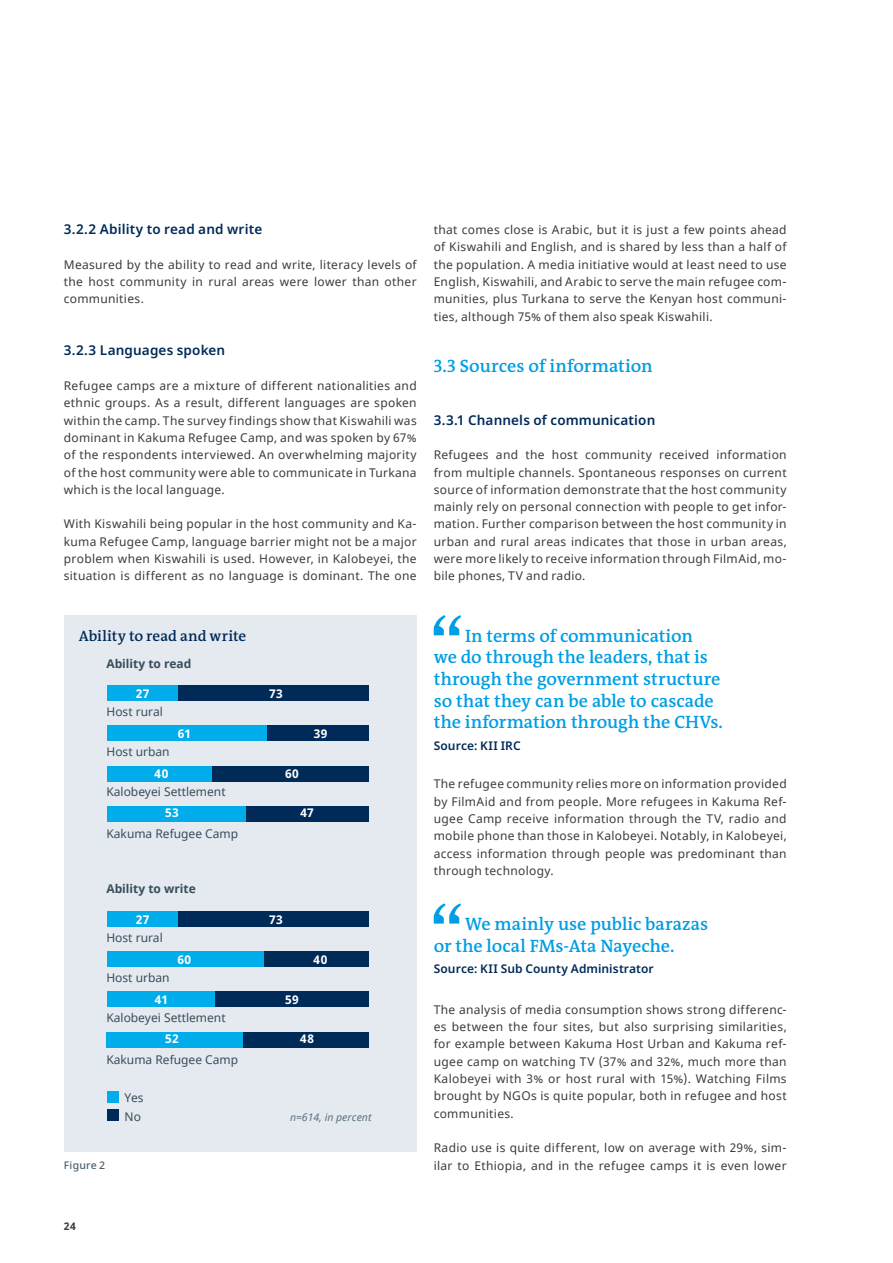
<style>
.page{position:relative;width:893px;height:1263px;background:#fff}
.page>*{position:absolute;margin:0;border:0;box-sizing:border-box;transform-origin:0 0}
.DWA_CD2018_Zitat_Hel{font:600 18px/21.6px "DW The Antiqua B W6";color:#009ee3}
.DWA_CD2018_Headline{font:600 18px "DW The Antiqua B W6";color:#009ee3}
.DWA_CD2018_Figures_H{font:600 15px "DW The Antiqua B W6";letter-spacing:.005em;color:#002a58}
.DWA_CD2018_FT_Zwisch{font:600 13.5px "Noto Sans";letter-spacing:.01em;color:#002a58}
.DWA_CD2018_Fließtext{font:12px/17.4px "Noto Sans";letter-spacing:.025em;color:#3b3b3a;text-align:justify}
.t1{font:12px/18.5px "Noto Sans";color:#384d5c}
.DWA_CD2018_Zitat_Hel-2{font:600 12px "Noto Sans";letter-spacing:.005em;color:#002a58}
.t2{font:700 12px "Noto Sans";letter-spacing:.035em;color:#fff}
.t3{font:700 12px "Noto Sans";color:#384d5c}
.t4{font:italic 10.5px "Noto Sans";color:#5a6f7f}
.Figure{font:500 10.5px "Noto Sans";letter-spacing:.02em;color:#495f6e}
.t5{font:700 10.5px "Noto Sans";color:#3b3b3a}
</style>
<div class="page">
<svg style="left:434px;top:615px;width:27px;height:20px"></svg>
<svg style="left:434px;top:903px;width:27px;height:20px"></svg>
<div style="left:64px;top:615px;width:353px;height:536px;background:#e4eaef"></div>
<div style="left:178px;top:685px;width:190px;height:16px;background:#002a58"></div>
<div style="left:266px;top:726px;width:102px;height:15px;background:#002a58"></div>
<div style="left:212px;top:766px;width:156px;height:15px;background:#002a58"></div>
<div style="left:246px;top:806px;width:122px;height:15px;background:#002a58"></div>
<div style="left:107px;top:685px;width:71px;height:16px;background:#00ace9"></div>
<div style="left:107px;top:726px;width:159px;height:15px;background:#00ace9"></div>
<div style="left:107px;top:766px;width:105px;height:15px;background:#00ace9"></div>
<div style="left:107px;top:806px;width:139px;height:15px;background:#00ace9"></div>
<div style="left:178px;top:911px;width:190px;height:15px;background:#002a58"></div>
<div style="left:264px;top:952px;width:104px;height:15px;background:#002a58"></div>
<div style="left:214px;top:992px;width:154px;height:15px;background:#002a58"></div>
<div style="left:243px;top:1032px;width:125px;height:15px;background:#002a58"></div>
<div style="left:107px;top:911px;width:71px;height:15px;background:#00ace9"></div>
<div style="left:107px;top:952px;width:157px;height:15px;background:#00ace9"></div>
<div style="left:107px;top:992px;width:107px;height:15px;background:#00ace9"></div>
<div style="left:107px;top:1032px;width:136px;height:15px;background:#00ace9"></div>
<div style="left:108px;top:1091px;width:11px;height:11px;background:#00ace9"></div>
<div style="left:108px;top:1110px;width:11px;height:11px;background:#002a58"></div>
<p class="DWA_CD2018_FT_Zwisch" style="left:64px;top:219px;width:200px">3.2.2 Ability to read and write</p>
<p class="DWA_CD2018_Fließtext" style="left:64px;top:256px;width:354px">Measured by the ability to read and write, literacy levels of the host community in rural areas were lower than other communities.</p>
<p class="DWA_CD2018_FT_Zwisch" style="left:64px;top:341px;width:163px">3.2.3 Languages spoken</p>
<p class="DWA_CD2018_Fließtext" style="left:64px;top:377px;width:354px">Refugee camps are a mixture of different nationalities and ethnic groups. As a result, different languages are spoken within the camp. The survey findings show that Kiswahili was dominant in Kakuma Refugee Camp, and was spoken by 67% of the respondents interviewed. An overwhelming majority of the host community were able to communicate in Turkana which is the local language.</p>
<p class="DWA_CD2018_Fließtext" style="left:64px;top:516px;width:354px">With Kiswahili being popular in the host community and Ka&shy;kuma Refugee Camp, language barrier might not be a major problem when Kiswahili is used. However, in Kalobeyei, the situation is different as no language is dominant. The one</p>
<p class="DWA_CD2018_Fließtext" style="left:434px;top:221px;width:354px">that comes close is Arabic, but it is just a few points ahead of Kiswahili and English, and is shared by less than a half of the population. A media initiative would at least need to use English, Kiswahili, and Arabic to serve the main refugee com&shy;munities, plus Turkana to serve the Kenyan host communi&shy;ties, although 75% of them also speak Kiswahili.</p>
<p class="DWA_CD2018_Headline" style="left:434px;top:354px;width:220px">3.3 Sources of information</p>
<p class="DWA_CD2018_FT_Zwisch" style="left:434px;top:410px;width:223px">3.3.1 Channels of communication</p>
<p class="DWA_CD2018_Fließtext" style="left:434px;top:446px;width:354px">Refugees and the host community received information from multiple channels. Spontaneous responses on current source of information demonstrate that the host community mainly rely on personal connection with people to get infor&shy;mation. Further comparison between the host community in urban and rural areas indicates that those in urban areas, were more likely to receive information through FilmAid, mo&shy;bile phones, TV and radio.</p>
<p class="DWA_CD2018_Figures_H" style="left:79px;top:626px;width:169px">Ability to read and write</p>
<p class="t3" style="left:106px;top:655px;width:87px">Ability to read</p>
<p class="t2" style="left:136px;top:685px;width:15px">27</p>
<p class="t2" style="left:269px;top:685px;width:15px">73</p>
<p class="t1" style="left:106px;top:702px;width:58px">Host rural</p>
<p class="t1" style="left:106px;top:743px;width:65px">Host urban</p>
<p class="t2" style="left:178px;top:725px;width:15px">61</p>
<p class="t2" style="left:314px;top:725px;width:15px">39</p>
<p class="t2" style="left:155px;top:765px;width:15px">40</p>
<p class="t2" style="left:285px;top:765px;width:15px">60</p>
<p class="t2" style="left:165px;top:804px;width:15px">53</p>
<p class="t2" style="left:300px;top:804px;width:15px">47</p>
<p class="t1" style="left:106px;top:782px;width:121px">Kalobeyei Settlement</p>
<p class="t1" style="left:106px;top:825px;width:133px">Kakuma Refugee Camp</p>
<p class="t3" style="left:106px;top:881px;width:91px">Ability to write</p>
<p class="t2" style="left:136px;top:911px;width:15px">27</p>
<p class="t2" style="left:269px;top:911px;width:15px">73</p>
<p class="t1" style="left:106px;top:928px;width:58px">Host rural</p>
<p class="t1" style="left:106px;top:969px;width:65px">Host urban</p>
<p class="t2" style="left:177px;top:951px;width:15px">60</p>
<p class="t2" style="left:314px;top:951px;width:15px">40</p>
<p class="t2" style="left:155px;top:991px;width:15px">41</p>
<p class="t2" style="left:285px;top:991px;width:15px">59</p>
<p class="t2" style="left:165px;top:1030px;width:15px">52</p>
<p class="t2" style="left:300px;top:1030px;width:15px">48</p>
<p class="t1" style="left:106px;top:1008px;width:121px">Kalobeyei Settlement</p>
<p class="t1" style="left:106px;top:1051px;width:133px">Kakuma Refugee Camp</p>
<p class="Figure" style="left:64px;top:1157px;width:43px">Figure 2</p>
<p class="t1" style="left:125px;top:1089px;width:21px">Yes<br>No</p>
<p class="t4" style="left:290px;top:1109px;width:83px">n=614, in percent</p>
<p class="DWA_CD2018_Zitat_Hel" style="left:434px;top:625px;width:291px;text-indent:31px">In terms of communication<br>we do through the leaders, that is through the government structure so that they can be able to cascade the information through the CHVs.</p>
<p class="DWA_CD2018_Zitat_Hel-2" style="left:434px;top:737px;width:88px">Source: KII IRC</p>
<p class="DWA_CD2018_Fließtext" style="left:434px;top:776px;width:354px">The refugee community relies more on information provided by FilmAid and from people. More refugees in Kakuma Ref&shy;ugee Camp receive information through the TV, radio and mobile phone than those in Kalobeyei. Notably, in Kalobeyei, access information through people was predominant than through technology.</p>
<p class="DWA_CD2018_Zitat_Hel" style="left:434px;top:913px;width:276px;text-indent:31px">We mainly use public barazas or the local FMs-Ata Nayeche.</p>
<p class="DWA_CD2018_Zitat_Hel-2" style="left:434px;top:960px;width:222px">Source: KII Sub County Administrator</p>
<p class="DWA_CD2018_Fließtext" style="left:434px;top:1001px;width:354px">The analysis of media consumption shows strong differenc&shy;es between the four sites, but also surprising similarities, for example between Kakuma Host Urban and Kakuma ref&shy;ugee camp on watching TV (37% and 32%, much more than Kalobeyei with 3% or host rural with 15%). Watching Films brought by NGOs is quite popular, both in refugee and host communities.</p>
<p class="DWA_CD2018_Fließtext" style="left:434px;top:1140px;width:354px">Radio use is quite different, low on average with 29%, sim&shy;ilar to Ethiopia, and in the refugee camps it is even lower</p>
<p class="t5" style="left:64px;top:1219px;width:14px">24</p>
</div>
